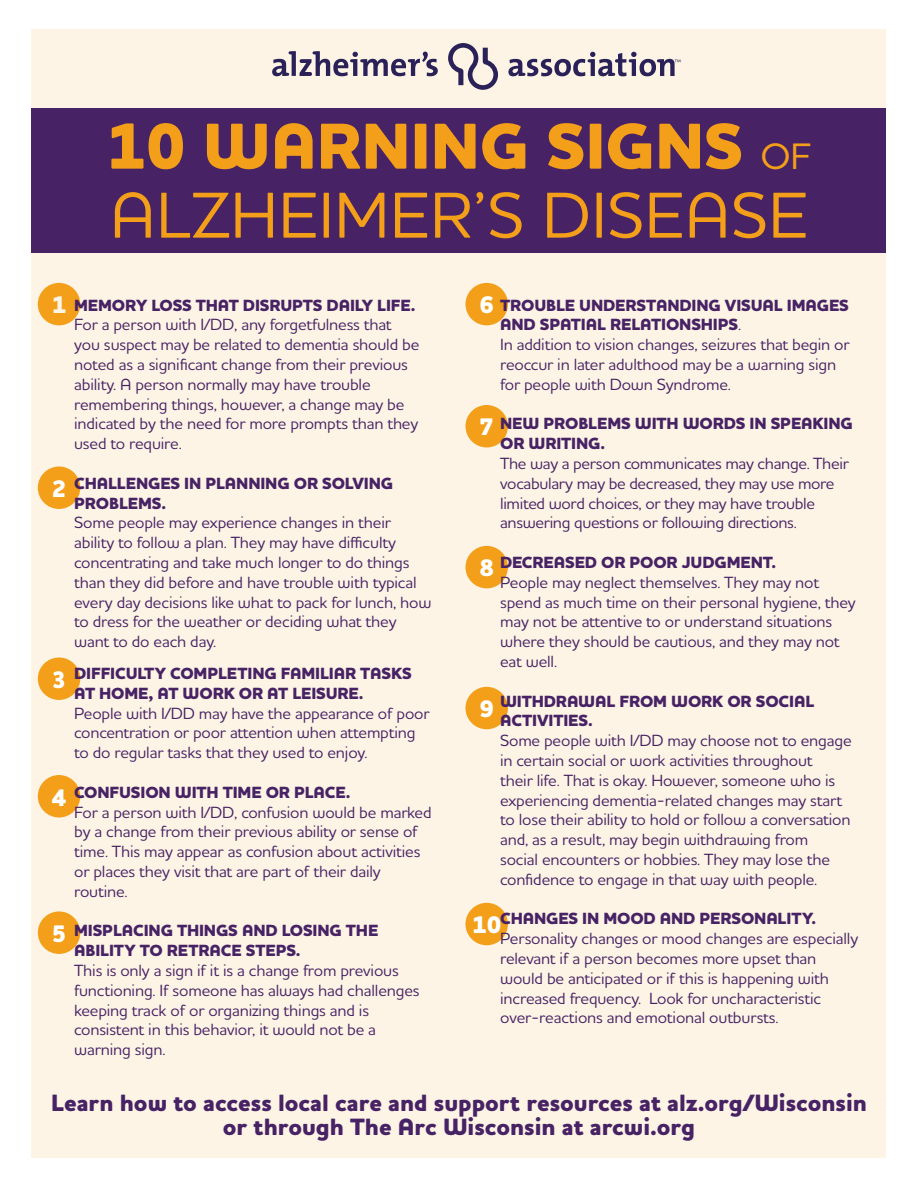
<style>
.page{position:relative;width:918px;height:1188px;background:#fff}
.page>*{position:absolute;margin:0;border:0;box-sizing:border-box;transform-origin:0 0}
.t1{font:500 66px "Houschka Alt Pro";letter-spacing:.01em;color:#f39f19}
.t2{font:800 66px "Houschka Alt Pro";color:#f39f19}
.t3{font:800 24.3px "Houschka Alt Pro";color:#fff}
.t4{font:800 24px/24px "Houschka Alt Pro";color:#472264;text-align:center}
.No_Spacing{font:500 16.5px/19.8px "Houschka Alt Pro";letter-spacing:-.01em;color:#472264}
.No_Spacing-2{font:800 16.5px/19.8px "Houschka Alt Pro";letter-spacing:-.01em;color:#472264}
.s1{font-weight:500;font-size:37.5px}
.s2{font-weight:500}
</style>
<div class="page">
<div style="left:32px;top:30px;width:854px;height:1128px;background:#fdf4e5"></div>
<div style="left:32px;top:108px;width:854px;height:145px;background:#472264"></div>
<div style="left:38px;top:466px;width:42px;height:43px;background:#f39f19;border-radius:50%"></div>
<div style="left:38px;top:657px;width:42px;height:43px;background:#f39f19;border-radius:50%"></div>
<div style="left:38px;top:775px;width:42px;height:43px;background:#f39f19;border-radius:50%"></div>
<div style="left:38px;top:911px;width:42px;height:43px;background:#f39f19;border-radius:50%"></div>
<div style="left:465px;top:283px;width:43px;height:42px;background:#f39f19;border-radius:50%"></div>
<div style="left:465px;top:405px;width:43px;height:42px;background:#f39f19;border-radius:50%"></div>
<div style="left:465px;top:546px;width:43px;height:42px;background:#f39f19;border-radius:50%"></div>
<div style="left:465px;top:687px;width:43px;height:42px;background:#f39f19;border-radius:50%"></div>
<div style="left:465px;top:903px;width:43px;height:42px;background:#f39f19;border-radius:50%"></div>
<p class="t2" style="left:106px;top:103px;width:707px">10 WARNING SIGNS <span class="s1">OF</span></p>
<p class="t1" style="left:110px;top:173px;width:699px">ALZHEIMER’S DISEASE</p>
<p class="t3" style="left:52px;top:289px;width:16px">1</p>
<p class="t3" style="left:52px;top:473px;width:16px">2</p>
<p class="t3" style="left:52px;top:664px;width:16px">3</p>
<p class="t3" style="left:52px;top:781px;width:16px">4</p>
<p class="t3" style="left:52px;top:918px;width:16px">5</p>
<p class="No_Spacing-2" style="left:74px;top:296px;width:343px">MEMORY LOSS THAT DISRUPTS DAILY LIFE.</p>
<p class="No_Spacing" style="left:74px;top:314px;width:347px">For a person with I/DD, any forgetfulness that you suspect may be related to dementia should be noted as a significant change from their previous ability. A person normally may have trouble remembering things, however, a change may be indicated by the need for more prompts than they used to require.</p>
<p class="No_Spacing-2" style="left:74px;top:474px;width:321px">CHALLENGES IN PLANNING OR SOLVING<br>PROBLEMS.</p>
<p class="No_Spacing" style="left:74px;top:512px;width:359px">Some people may experience changes in their ability to follow a plan. They may have difficulty concentrating and take much longer to do things than they did before and have trouble with typical every day decisions like what to pack for lunch, how to dress for the weather or deciding what they want to do each day.</p>
<p class="No_Spacing-2" style="left:74px;top:664px;width:339px">DIFFICULTY COMPLETING FAMILIAR TASKS<br>AT HOME, AT WORK OR AT LEISURE.</p>
<p class="No_Spacing" style="left:74px;top:703px;width:357px">People with I/DD may have the appearance of poor concentration or poor attention when attempting to do regular tasks that they used to enjoy.</p>
<p class="No_Spacing-2" style="left:74px;top:783px;width:278px">CONFUSION WITH TIME OR PLACE.</p>
<p class="No_Spacing" style="left:74px;top:802px;width:359px">For a person with I/DD, confusion would be marked by a change from their previous ability or sense of time. This may appear as confusion about activities or places they visit that are part of their daily routine.</p>
<p class="No_Spacing-2" style="left:74px;top:922px;width:306px">MISPLACING THINGS AND LOSING THE<br>ABILITY TO RETRACE STEPS.</p>
<p class="No_Spacing" style="left:74px;top:960px;width:347px">This is only a sign if it is a change from previous functioning. If someone has always had challenges keeping track of or organizing things and is consistent in this behavior, it would not be a warning sign.</p>
<p class="t3" style="left:479px;top:289px;width:16px">6</p>
<p class="No_Spacing-2" style="left:500px;top:296px;width:350px">TROUBLE UNDERSTANDING VISUAL IMAGES<br>AND SPATIAL RELATIONSHIPS<span class="s2">.</span></p>
<p class="No_Spacing" style="left:500px;top:334px;width:351px">In addition to vision changes, seizures that begin or reoccur in later adulthood may be a warning sign for people with Down Syndrome.</p>
<p class="No_Spacing-2" style="left:500px;top:415px;width:354px">NEW PROBLEMS WITH WORDS IN SPEAKING<br>OR WRITING.</p>
<p class="No_Spacing" style="left:500px;top:453px;width:350px">The way a person communicates may change. Their vocabulary may be decreased, they may use more limited word choices, or they may have trouble answering questions or following directions.</p>
<p class="No_Spacing-2" style="left:500px;top:553px;width:278px">DECREASED OR POOR JUDGMENT.</p>
<p class="No_Spacing" style="left:500px;top:572px;width:357px">People may neglect themselves. They may not spend as much time on their personal hygiene, they may not be attentive to or understand situations where they should be cautious, and they may not eat well.</p>
<p class="No_Spacing-2" style="left:500px;top:692px;width:316px">WITHDRAWAL FROM WORK OR SOCIAL<br>ACTIVITIES.</p>
<p class="No_Spacing" style="left:500px;top:730px;width:353px">Some people with I/DD may choose not to engage in certain social or work activities throughout<br>their life. That is okay. However, someone who is experiencing dementia-related changes may start to lose their ability to hold or follow a conversation and, as a result, may begin withdrawing from<br>social encounters or hobbies. They may lose the confidence to engage in that way with people.</p>
<p class="No_Spacing-2" style="left:500px;top:910px;width:318px">CHANGES IN MOOD AND PERSONALITY.</p>
<p class="No_Spacing" style="left:500px;top:928px;width:360px">Personality changes or mood changes are especially relevant if a person becomes more upset than would be anticipated or if this is happening with increased frequency. Look for uncharacteristic over-reactions and emotional outbursts.</p>
<p class="t3" style="left:479px;top:411px;width:16px">7</p>
<p class="t3" style="left:479px;top:552px;width:16px">8</p>
<p class="t3" style="left:479px;top:693px;width:16px">9</p>
<p class="t3" style="left:472px;top:909px;width:31px">10</p>
<p class="t4" style="left:51px;top:1092px;width:817px">Learn how to access local care and support resources at alz.org/Wisconsin or through The Arc Wisconsin at arcwi.org</p>
</div>
